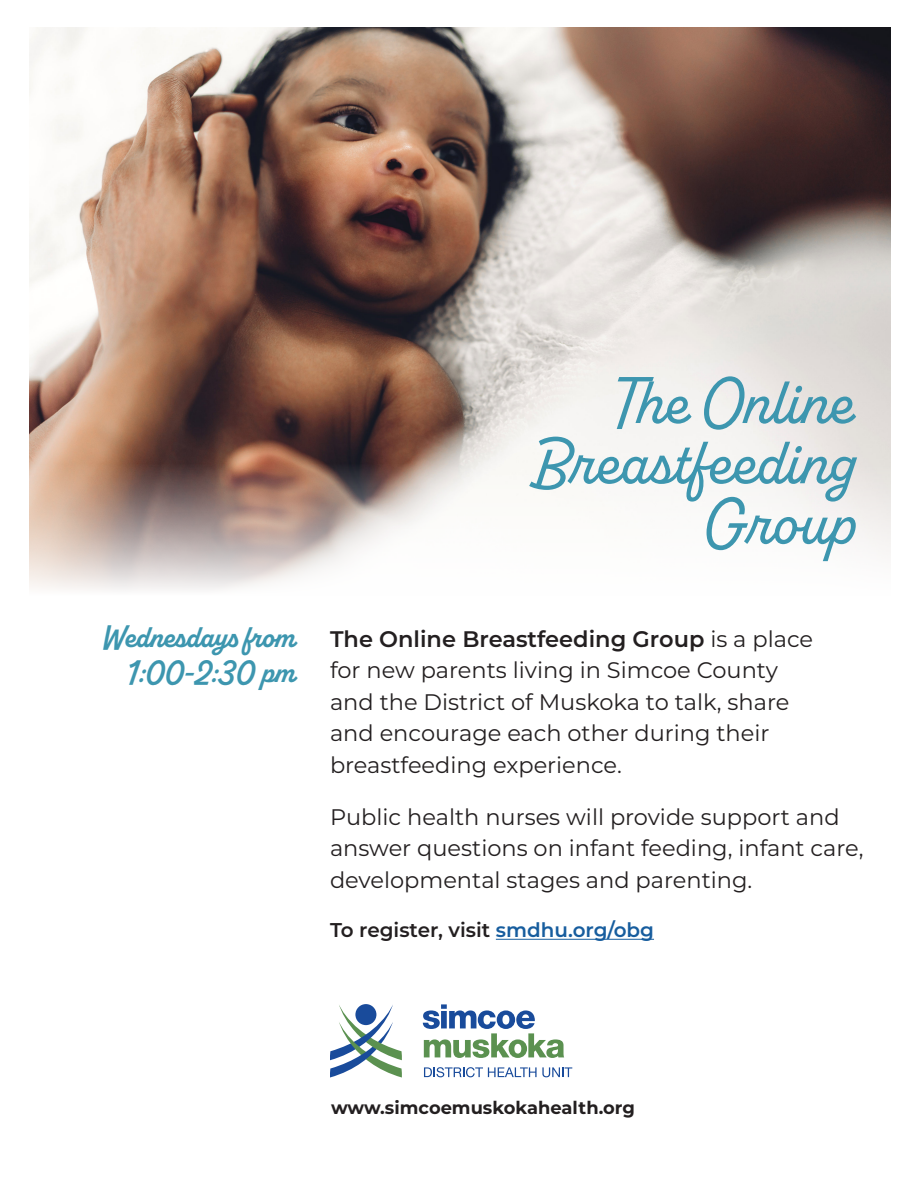
<style>
.page{position:relative;width:918px;height:1188px;background:#fff}
.page>*{position:absolute;margin:0;border:0;box-sizing:border-box;transform-origin:0 0}
.t1{font:500 66.6px/60.3px "Alkaline";color:#3d96af;text-align:right}
.t2{font:700 31.5px/34.5px "Alkaline";color:#3d96af;text-align:right}
.t3{font:22.5px/31.5px "Montserrat";color:#231f20}
.t4{font:600 19.95px "Montserrat";color:#231f20}
.t5{font:700 17.85px "Montserrat";color:#231f20}
.s1{font-weight:600}
.s2{color:#175d9e}
</style>
<div class="page">
<img style="left:29px;top:27px;width:862px;height:436px">
<svg style="left:29px;top:463px;width:862px;height:127px;fill:#f7f6f4"></svg>
<hr style="left:496px;top:939px;width:158px;height:1px;background:#175d9e">
<svg style="left:330px;top:1004px;width:72px;height:74px"></svg>
<svg style="left:423px;top:1004px;width:141px;height:54px"></svg>
<svg style="left:424px;top:1067px;width:148px;height:10px"></svg>
<p class="t2" style="left:103px;top:621px;width:194px">Wednesdays from<br>1:00-2:30 pm</p>
<p class="t1" style="left:614px;top:374px;width:239px">The Online</p>
<p class="t1" style="left:534px;top:434px;width:319px">Breastfeeding<br>Group</p>
<p class="t3" style="left:330px;top:622px;width:485px"><span class="s1">The Online Breastfeeding Group</span> is a place for new parents living in Simcoe County and the District of Muskoka to talk, share and encourage each other during their breastfeeding experience.</p>
<p class="t3" style="left:330px;top:800px;width:535px">Public health nurses will provide support and answer questions on infant feeding, infant care, developmental stages and parenting.</p>
<p class="t4" style="left:330px;top:916px;width:326px">To register, visit <span class="s2">smdhu.org/obg</span></p>
<p class="t5" style="left:331px;top:1095px;width:305px">www.simcoemuskokahealth.org</p>
</div>
